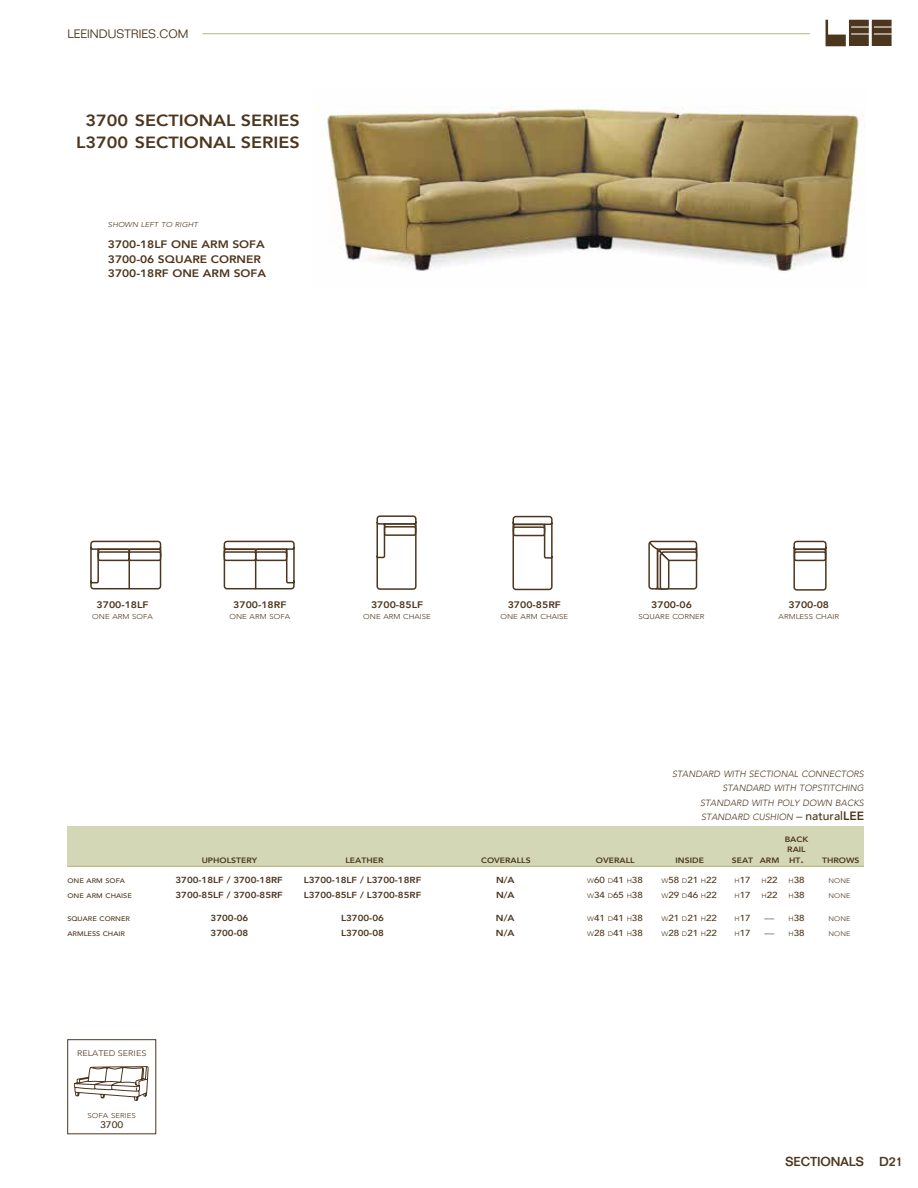
<style>
.page{position:relative;width:918px;height:1188px;background:#fff}
.page>*{position:absolute;margin:0;border:0;box-sizing:border-box;transform-origin:0 0}
.t1{font:800 16.2px/21.6px "Avenir";color:#4d361e;text-align:center;scale:1.11 1}
.t2{font:500 12.75px "Folio";color:#4d361e}
.t3{font:300 12px "Folio";color:#4d361e}
.t4{font:800 10.8px/14.4px "Avenir";color:#4d361e;scale:1.11 1}
.t5{font:800 9.45px "Avenir";color:#4d361e;scale:1.11 1}
.t6{font:500 9.45px "Avenir";color:#4d361e;scale:1.11 1}
.t7{font:italic 300 9px/14.4px "Avenir";color:#4d361e;text-align:right}
.t8{font:800 8.7px "Avenir";color:#4d361e;scale:1.11 1}
.t9{font:500 8.7px "Avenir";color:#4d361e;scale:1.11 1}
.t10{font:300 8.7px "Avenir";color:#4d361e;scale:1.11 1}
.t11{font:300 8.1px "Avenir";color:#4d361e;scale:1.11 1}
.t12{font:800 7.8px/10.5px "Avenir";color:#4d361e;text-align:center;scale:1.11 1}
.t13{font:300 7.05px "Avenir";color:#4d361e;scale:1.11 1}
.t14{font:italic 300 7.05px "Avenir";color:#4d361e;scale:1.11 1}
.t15{font:500 6.6px "Avenir";color:#4d361e;scale:1.11 1}
.t16{font:300 6.6px "Avenir";color:#4d361e;scale:1.11 1}
.s1{font-style:normal;font-size:12px}
.s2{font-weight:500;font-style:normal;font-size:12px}
.s3{font-weight:800;font-style:normal;font-size:12px}
.s4{font-size:10.35px}
.s5{font-weight:300;font-size:6.6px}
</style>
<div class="page">
<svg style="left:825px;top:20px;width:67px;height:27px"></svg>
<hr style="left:202px;top:33px;width:608px;height:1px;background:#b0b579">
<div style="left:68px;top:826px;width:796px;height:40px;background:#d4d7b5"></div>
<hr style="left:68px;top:866px;width:796px;height:1px;background:#b0b579">
<img style="left:326px;top:106px;width:538px;height:165px">
<svg style="left:90px;top:541px;width:71px;height:48px"></svg>
<svg style="left:224px;top:541px;width:71px;height:48px"></svg>
<svg style="left:793px;top:541px;width:34px;height:50px"></svg>
<div style="left:794px;top:549px;width:32px;height:9px;border:2px solid #4d361e;border-radius:2px"></div>
<div style="left:795px;top:552px;width:30px;height:8px;background:#fff;border-radius:2px"></div>
<div style="left:794px;top:551px;width:32px;height:10px;border:2px solid #4d361e;border-radius:2px"></div>
<svg style="left:648px;top:541px;width:49px;height:49px"></svg>
<svg style="left:376px;top:515px;width:41px;height:75px"></svg>
<div style="left:384px;top:523px;width:32px;height:10px;border:2px solid #4d361e;border-radius:2px"></div>
<div style="left:385px;top:527px;width:31px;height:8px;background:#fff;border-radius:2px"></div>
<div style="left:384px;top:526px;width:32px;height:10px;border:2px solid #4d361e;border-radius:2px"></div>
<svg style="left:513px;top:516px;width:40px;height:74px"></svg>
<div style="left:513px;top:524px;width:32px;height:10px;border:2px solid #4d361e;border-radius:2px"></div>
<div style="left:514px;top:527px;width:30px;height:9px;background:#fff;border-radius:2px"></div>
<div style="left:513px;top:526px;width:32px;height:10px;border:2px solid #4d361e;border-radius:2px"></div>
<svg style="left:74px;top:1066px;width:74px;height:35px"></svg>
<h3 class="t3" style="left:68px;top:27px;width:122px">LEEINDUSTRIES.COM</h3>
<h1 class="t1" style="left:76px;top:110px;width:203px">3700 SECTIONAL SERIES<br>L3700 SECTIONAL SERIES</h1>
<p class="t14" style="left:108px;top:220px;width:83px">SHOWN LEFT TO RIGHT</p>
<p class="t4" style="left:108px;top:237px;width:144px">3700-18LF ONE ARM SOFA<br>3700-06 SQUARE CORNER<br>3700-18RF ONE ARM SOFA</p>
<p class="t5" style="left:97px;top:597px;width:48px">3700-18LF</p>
<p class="t13" style="left:92px;top:612px;width:56px">ONE ARM SOFA</p>
<p class="t5" style="left:233px;top:597px;width:49px">3700-18RF</p>
<p class="t13" style="left:230px;top:612px;width:56px">ONE ARM SOFA</p>
<p class="t5" style="left:371px;top:597px;width:48px">3700-85LF</p>
<p class="t13" style="left:363px;top:612px;width:62px">ONE ARM CHAISE</p>
<p class="t5" style="left:508px;top:597px;width:49px">3700-85RF</p>
<p class="t13" style="left:501px;top:612px;width:62px">ONE ARM CHAISE</p>
<p class="t5" style="left:651px;top:597px;width:38px">3700-06</p>
<p class="t13" style="left:639px;top:612px;width:61px">SQUARE CORNER</p>
<p class="t5" style="left:789px;top:597px;width:38px">3700-08</p>
<p class="t13" style="left:779px;top:612px;width:56px">ARMLESS CHAIR</p>
<p class="t7" style="left:672px;top:766px;width:193px">STANDARD WITH SECTIONAL CONNECTORS<br>STANDARD WITH TOPSTITCHING<br>STANDARD WITH POLY DOWN BACKS<br>STANDARD CUSHION <span class="s1">–</span> <span class="s2">natural</span><span class="s3">LEE</span></p>
<p class="t12" style="left:785px;top:834px;width:23px">BACK<br>RAIL</p>
<p class="t12" style="left:202px;top:855px;width:52px">UPHOLSTERY</p>
<p class="t12" style="left:346px;top:855px;width:36px">LEATHER</p>
<p class="t12" style="left:481px;top:855px;width:46px">COVERALLS</p>
<p class="t12" style="left:596px;top:855px;width:36px">OVERALL</p>
<p class="t12" style="left:676px;top:855px;width:27px">INSIDE</p>
<p class="t12" style="left:732px;top:855px;width:44px">SEAT ARM</p>
<p class="t12" style="left:789px;top:855px;width:65px">HT<span class="s4">.</span> THROWS</p>
<p class="t15" style="left:68px;top:875px;width:53px">ONE ARM SOFA</p>
<p class="t8" style="left:176px;top:873px;width:106px">3700-18LF / 3700-18RF L</p>
<p class="t8" style="left:309px;top:873px;width:127px">3700-18LF / L3700-18RF N</p>
<p class="t8" style="left:504px;top:873px;width:11px">/A</p>
<p class="t9" style="left:587px;top:873px;width:52px"><span class="s5">W</span>60 <span class="s5">D</span>41 <span class="s5">H</span>38</p>
<p class="t9" style="left:662px;top:873px;width:52px"><span class="s5">W</span>58 <span class="s5">D</span>21 <span class="s5">H</span>22</p>
<p class="t9" style="left:734px;top:873px;width:65px"><span class="s5">H</span>17 <span class="s5">H</span>22 <span class="s5">H</span>38</p>
<p class="t16" style="left:829px;top:877px;width:21px">NONE</p>
<p class="t15" style="left:68px;top:890px;width:59px">ONE ARM CHAISE</p>
<p class="t8" style="left:176px;top:888px;width:106px">3700-85LF / 3700-85RF L</p>
<p class="t8" style="left:309px;top:888px;width:127px">3700-85LF / L3700-85RF N</p>
<p class="t8" style="left:504px;top:888px;width:8px">/A</p>
<p class="t9" style="left:587px;top:888px;width:52px"><span class="s5">W</span>34 <span class="s5">D</span>65 <span class="s5">H</span>38</p>
<p class="t9" style="left:662px;top:888px;width:52px"><span class="s5">W</span>29 <span class="s5">D</span>46 <span class="s5">H</span>22</p>
<p class="t9" style="left:734px;top:888px;width:65px"><span class="s5">H</span>17 <span class="s5">H</span>22 <span class="s5">H</span>38</p>
<p class="t16" style="left:829px;top:892px;width:21px">NONE</p>
<p class="t15" style="left:67px;top:913px;width:58px">SQUARE CORNER</p>
<p class="t8" style="left:211px;top:911px;width:35px">3700-06</p>
<p class="t8" style="left:304px;top:911px;width:14px">L</p>
<p class="t8" style="left:346px;top:911px;width:35px">3700-06</p>
<p class="t8" style="left:445px;top:911px;width:19px">N</p>
<p class="t8" style="left:504px;top:911px;width:11px">/A</p>
<p class="t9" style="left:587px;top:910px;width:52px"><span class="s5">W</span>41 <span class="s5">D</span>41 <span class="s5">H</span>38</p>
<p class="t9" style="left:662px;top:910px;width:52px"><span class="s5">W</span>21 <span class="s5">D</span>21 <span class="s5">H</span>22</p>
<p class="t9" style="left:734px;top:910px;width:16px"><span class="s5">H</span>17</p>
<p class="t10" style="left:765px;top:913px;width:10px">––</p>
<p class="t9" style="left:788px;top:910px;width:16px"><span class="s5">H</span>38</p>
<p class="t16" style="left:829px;top:915px;width:21px">NONE</p>
<p class="t15" style="left:67px;top:928px;width:53px">ARMLESS CHAIR</p>
<p class="t8" style="left:211px;top:926px;width:35px">3700-08</p>
<p class="t8" style="left:304px;top:926px;width:14px">L</p>
<p class="t8" style="left:346px;top:926px;width:35px">3700-08</p>
<p class="t8" style="left:445px;top:926px;width:19px">N</p>
<p class="t8" style="left:504px;top:926px;width:11px">/A</p>
<p class="t9" style="left:587px;top:925px;width:52px"><span class="s5">W</span>28 <span class="s5">D</span>41 <span class="s5">H</span>38</p>
<p class="t9" style="left:662px;top:925px;width:52px"><span class="s5">W</span>28 <span class="s5">D</span>21 <span class="s5">H</span>22</p>
<p class="t9" style="left:734px;top:925px;width:16px"><span class="s5">H</span>17</p>
<p class="t10" style="left:765px;top:928px;width:10px">––</p>
<p class="t9" style="left:788px;top:925px;width:16px"><span class="s5">H</span>38</p>
<p class="t16" style="left:829px;top:930px;width:21px">NONE</p>
<p class="t11" style="left:77px;top:1049px;width:64px">RELATED SERIES</p>
<p class="t13" style="left:88px;top:1111px;width:45px">SOFA SERIES</p>
<p class="t6" style="left:100px;top:1117px;width:23px">3700</p>
<h2 class="t2" style="left:786px;top:1154px;width:119px">SECTIONALS D21</h2>
</div>
